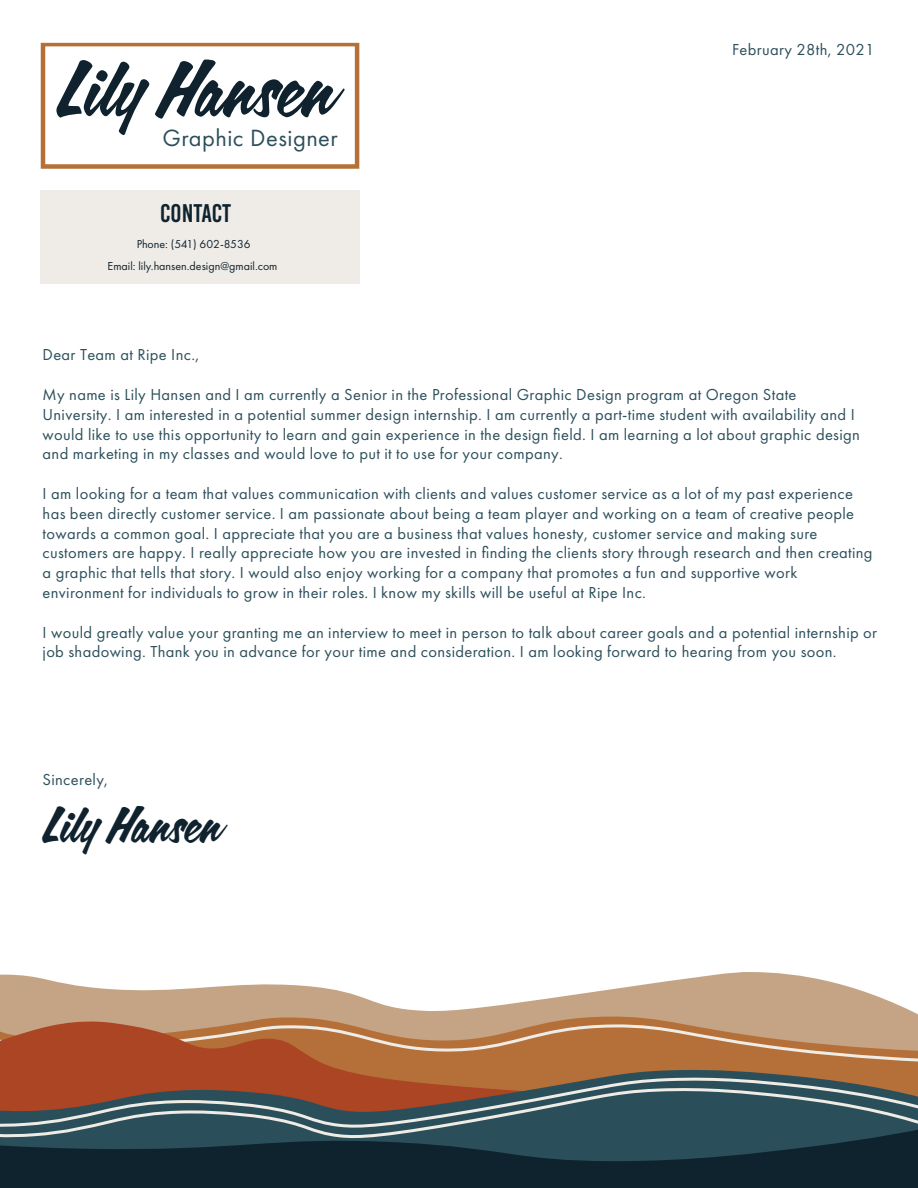
<style>
.page{position:relative;width:918px;height:1188px;background:#fff}
.page>*{position:absolute;margin:0;border:0;box-sizing:border-box;transform-origin:0 0}
.t1{font:72.3px "Calgary Script OT";letter-spacing:.005em;color:#0f222e}
.t2{font:46.5px "Calgary Script OT";letter-spacing:.005em;color:#0f222e}
.t3{font:25.5px "Bebas Kai";color:#0e232e}
.t4{font:24.45px "Futura PT";letter-spacing:.02em;color:#2c4f5b}
.t5{font:16.5px/19.8px "Futura PT";letter-spacing:.02em;color:#2c4f5b}
.t6{font:12px "Futura PT";color:#0e232e}
</style>
<div class="page">
<svg style="left:0;top:972px;width:917px;height:42px;fill:#c5a486"></svg>
<div style="left:0;top:1014px;width:918px;height:5px;background:#c5a486"></div>
<svg style="left:0;top:1019px;width:918px;height:50px;background:#b8774d"></svg>
<svg style="left:0;top:1069px;width:918px;height:5px;background:#a55c33"></svg>
<svg style="left:0;top:1074px;width:918px;height:27px;background:#865b48"></svg>
<svg style="left:0;top:1101px;width:918px;height:87px;background:#29424b"></svg>
<svg style="left:41px;top:43px;width:318px;height:126px"></svg>
<div style="left:40px;top:191px;width:320px;height:92px;background:#efebe7"></div>
<h1 class="t1" style="left:57px;top:42px;width:277px">Lily Hansen</h1>
<h3 class="t4" style="left:163px;top:124px;width:177px">Graphic Designer</h3>
<h3 class="t3" style="left:160px;top:201px;width:73px">CONTACT</h3>
<p class="t6" style="left:108px;top:260px;width:171px">Email: lily.hansen.design@gmail.com</p>
<p class="t6" style="left:137px;top:238px;width:116px">Phone: (541) 602-8536</p>
<p class="t5" style="left:732px;top:39px;width:144px">February 28th, 2021</p>
<p class="t5" style="left:43px;top:345px;width:158px">Dear Team at Ripe Inc.,</p>
<p class="t5" style="left:43px;top:384px;width:819px">My name is Lily Hansen and I am currently a Senior in the Professional Graphic Design program at Oregon State University. I am interested in a potential summer design internship. I am currently a part-time student with availability and I would like to use this opportunity to learn and gain experience in the design field. I am learning a lot about graphic design and marketing in my classes and would love to put it to use for your company.</p>
<p class="t5" style="left:43px;top:483px;width:832px">I am looking for a team that values communication with clients and values customer service as a lot of my past experience has been directly customer service. I am passionate about being a team player and working on a team of creative people towards a common goal. I appreciate that you are a business that values honesty, customer service and making sure customers are happy. I really appreciate how you are invested in finding the clients story through research and then creating a graphic that tells that story. I would also enjoy working for a company that promotes a fun and supportive work environment for individuals to grow in their roles. I know my skills will be useful at Ripe Inc.</p>
<p class="t5" style="left:43px;top:622px;width:836px">I would greatly value your granting me an interview to meet in person to talk about career goals and a potential internship or job shadowing. Thank you in advance for your time and consideration. I am looking forward to hearing from you soon.</p>
<p class="t5" style="left:43px;top:769px;width:67px">Sincerely,</p>
<h2 class="t2" style="left:43px;top:794px;width:179px">Lily Hansen</h2>
</div>
